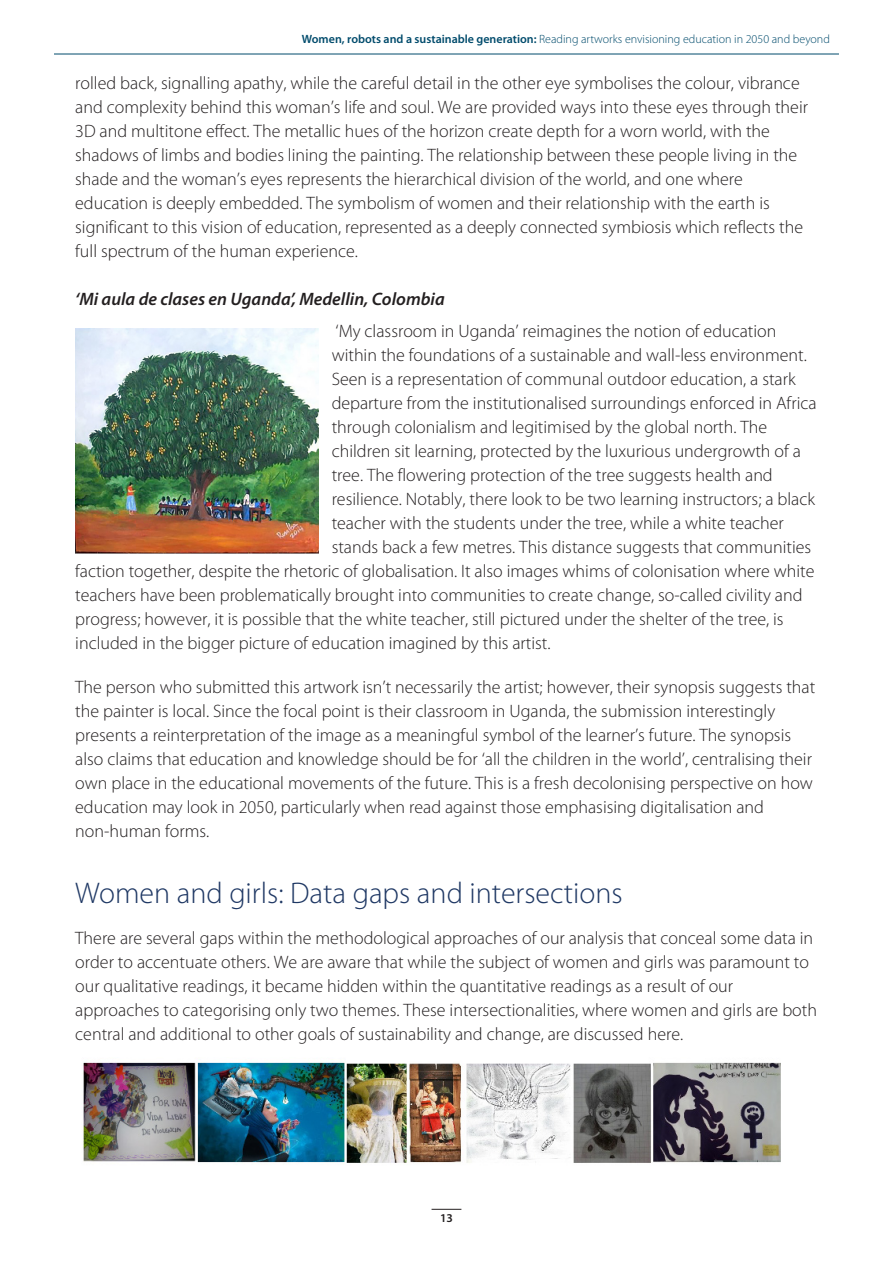
<style>
.page{position:relative;width:893px;height:1263px;background:#fff}
.page>*{position:absolute;margin:0;border:0;box-sizing:border-box;transform-origin:0 0}
.Titre_2{font:300 30px "Myriad Pro";color:#1f3864}
.Texte_courant{font:300 18px/24px "Myriad Pro";color:#231f20}
.Titre_image{font:italic 600 18px "Myriad Pro";color:#231f20}
.t1{font:300 12px "Myriad Pro";color:#004b6c}
.t2{font:600 12px "Myriad Pro";color:#231f20}
.s1{font-weight:600}
</style>
<div class="page">
<svg style="left:432px;top:1209px;width:29px;height:1px"></svg>
<hr style="left:54px;top:54px;width:785px;height:1px;background:#004b6c">
<img style="left:75px;top:328px;width:244px;height:225px">
<img style="left:83px;top:1062px;width:698px;height:101px">
<p class="t1" style="left:302px;top:33px;width:529px"><span class="s1">Women, robots and a sustainable generation:</span> Reading artworks envisioning education in 2050 and beyond</p>
<p class="Texte_courant" style="left:75px;top:71px;width:734px">rolled back, signalling apathy, while the careful detail in the other eye symbolises the colour, vibrance and complexity behind this woman’s life and soul. We are provided ways into these eyes through their 3D and multitone effect. The metallic hues of the horizon create depth for a worn world, with the shadows of limbs and bodies lining the painting. The relationship between these people living in the shade and the woman’s eyes represents the hierarchical division of the world, and one where education is deeply embedded. The symbolism of women and their relationship with the earth is significant to this vision of education, represented as a deeply connected symbiosis which reflects the full spectrum of the human experience.</p>
<p class="Titre_image" style="left:75px;top:287px;width:371px">‘Mi aula de clases en Uganda’, Medellin, Colombia</p>
<p class="Texte_courant" style="left:336px;top:320px;width:442px">‘My classroom in Uganda’ reimagines the notion of education</p>
<p class="Texte_courant" style="left:332px;top:344px;width:477px">within the foundations of a sustainable and wall-less environment.</p>
<p class="Texte_courant" style="left:332px;top:368px;width:466px">Seen is a representation of communal outdoor education, a stark</p>
<p class="Texte_courant" style="left:332px;top:392px;width:486px">departure from the institutionalised surroundings enforced in Africa</p>
<p class="Texte_courant" style="left:332px;top:416px;width:437px">through colonialism and legitimised by the global north. The</p>
<p class="Texte_courant" style="left:332px;top:440px;width:471px">children sit learning, protected by the luxurious undergrowth of a</p>
<p class="Texte_courant" style="left:332px;top:464px;width:443px">tree. The flowering protection of the tree suggests health and</p>
<p class="Texte_courant" style="left:332px;top:488px;width:485px">resilience. Notably, there look to be two learning instructors; a black</p>
<p class="Texte_courant" style="left:332px;top:512px;width:454px">teacher with the students under the tree, while a white teacher</p>
<p class="Texte_courant" style="left:332px;top:536px;width:481px">stands back a few metres. This distance suggests that communities</p>
<p class="Texte_courant" style="left:75px;top:560px;width:741px">faction together, despite the rhetoric of globalisation. It also images whims of colonisation where white</p>
<p class="Texte_courant" style="left:75px;top:584px;width:729px">teachers have been problematically brought into communities to create change, so-called civility and</p>
<p class="Texte_courant" style="left:75px;top:608px;width:710px">progress; however, it is possible that the white teacher, still pictured under the shelter of the tree, is</p>
<p class="Texte_courant" style="left:75px;top:632px;width:477px">included in the bigger picture of education imagined by this artist.</p>
<p class="Texte_courant" style="left:75px;top:675px;width:741px">The person who submitted this artwork isn’t necessarily the artist; however, their synopsis suggests that the painter is local. Since the focal point is their classroom in Uganda, the submission interestingly presents a reinterpretation of the image as a meaningful symbol of the learner’s future. The synopsis also claims that education and knowledge should be for ‘all the children in the world’, centralising their own place in the educational movements of the future. This is a fresh decolonising perspective on how education may look in 2050, particularly when read against those emphasising digitalisation and non-human forms.</p>
<p class="Titre_2" style="left:75px;top:876px;width:549px">Women and girls: Data gaps and intersections</p>
<p class="Texte_courant" style="left:75px;top:926px;width:743px">There are several gaps within the methodological approaches of our analysis that conceal some data in order to accentuate others. We are aware that while the subject of women and girls was paramount to our qualitative readings, it became hidden within the quantitative readings as a result of our approaches to categorising only two themes. These intersectionalities, where women and girls are both central and additional to other goals of sustainability and change, are discussed here.</p>
<p class="t2" style="left:440px;top:1210px;width:14px">13</p>
</div>
